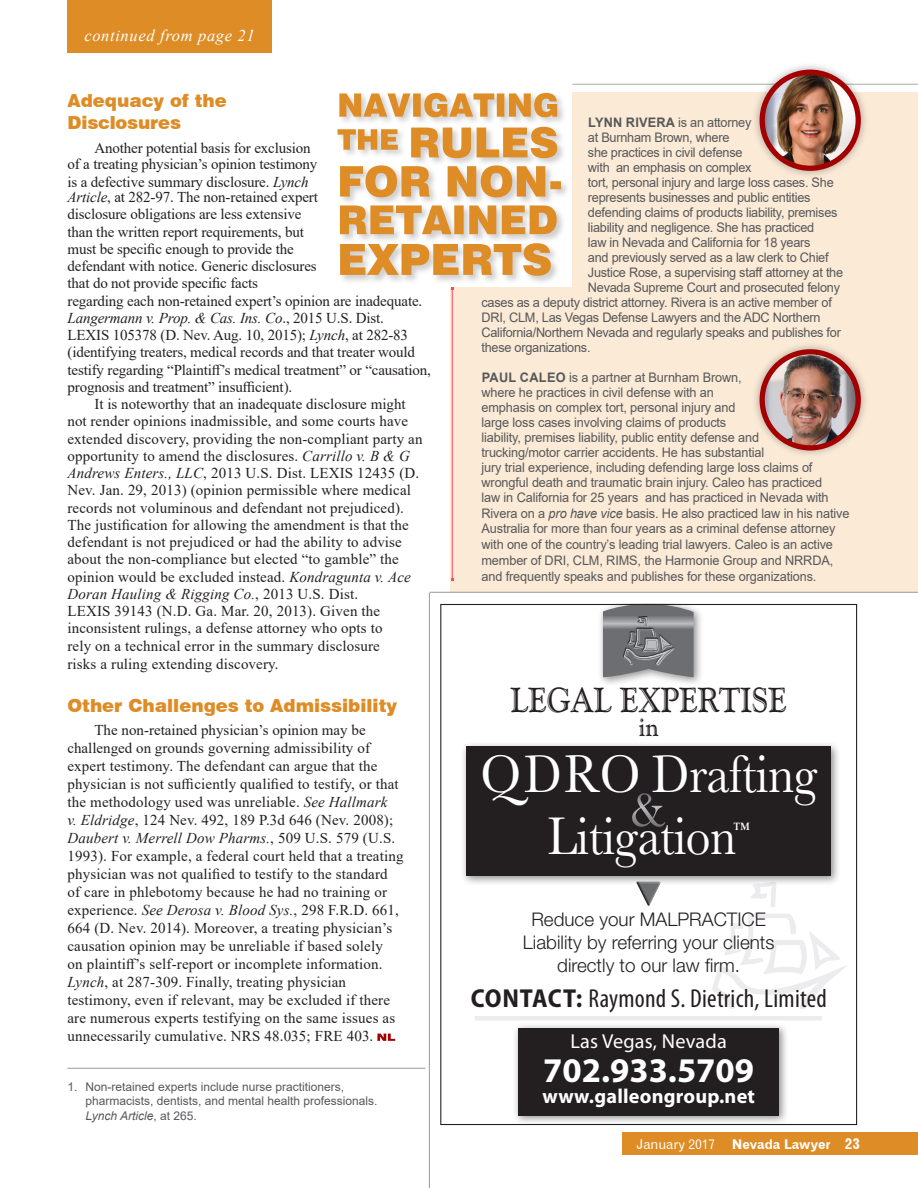
<style>
.page{position:relative;width:918px;height:1188px;background:#fff}
.page>*{position:absolute;margin:0;border:0;box-sizing:border-box;transform-origin:0 0}
.t1{font:55.05px/61.5px "Baskerville";letter-spacing:-.01em;color:#fff;text-align:center;scale:.9 1}
.t2{font:34.8px "Goudy Handtooled BT";color:#231f20;scale:.9 1}
.t3{font:700 34.8px "Myriad Pro";color:#fff}
.t4{font:condensed 26.1px "Myriad Pro";letter-spacing:.01em;color:#231f20}
.t5{font:26.1px "Goudy Handtooled BT";color:#231f20;scale:.9 1}
.t6{font:700 20.25px "Myriad Pro";letter-spacing:.01em;color:#fff}
.t7{font:20.25px "Myriad Pro";letter-spacing:.01em;color:#fff}
.t8{font:300 18.75px/23.1px "Helvetica Neue LT Std";color:#231f20;text-align:center}
.t9{font:18.6px "Baskerville";color:#fff;scale:.9 1}
.t10{font:900 18px/21.6px "Swiss 721 BT";color:#de8c25}
.t11{font:italic 16.5px "Times New Roman";letter-spacing:.04em;color:#fff}
.t12{font:15px/18px "Times New Roman";letter-spacing:.01em;color:#231f20}
.t13{font:15px/17.2px "Times New Roman";letter-spacing:-.01em;color:#231f20}
.t14{font:13.5px "Gothic 720 BT Bold B";letter-spacing:-.01em;color:#fff}
.t15{font:13.2px/15.3px "Arial";letter-spacing:-.01em;color:#57585a}
.t16{font:12px/14.4px "Arial";color:#57585a}
.s1{font-style:italic}
.s2{font-weight:700}
.s3{font-weight:700;font-stretch:semi-condensed}
.s4{font-family:"Gothic 720 BT Roman B"}
.s5{font-size:15px}
</style>
<div class="page">
<div style="left:451px;top:93px;width:467px;height:499px;background:#faead6"></div>
<hr style="left:452px;top:289px;width:1px;height:291px;background:#f24d5d">
<div style="left:622px;top:1133px;width:296px;height:22px;background:#de8c25"></div>
<hr style="left:68px;top:1068px;width:357px;height:1px;background:#999">
<hr style="left:572px;top:84px;width:346px;height:1px;background:#a4b1a0">
<div style="left:751px;top:61px;width:118px;height:118px;background:#231f20;opacity:.36"></div>
<img style="left:762px;top:72px;width:96px;height:96px;border-radius:48px">
<div style="left:760px;top:70px;width:101px;height:101px;border:5px solid #a30001;border-radius:50%"></div>
<div style="left:68px;top:0;width:204px;height:53px;background:#de8c25"></div>
<svg style="left:475px;top:886px;width:371px;height:135px"></svg>
<div style="left:460px;top:741px;width:381px;height:145px;background:#231f20;opacity:.5"></div>
<div style="left:466px;top:747px;width:365px;height:129px;background:#231f20"></div>
<div style="left:513px;top:1022px;width:276px;height:103px;background:#231f20;opacity:.5"></div>
<div style="left:518px;top:1028px;width:261px;height:88px;background:#231f20"></div>
<svg style="left:632px;top:793px;width:33px;height:34px"></svg>
<div style="left:597px;top:604px;width:106px;height:83px;background:#231f20;opacity:.5"></div>
<svg style="left:603px;top:606px;width:91px;height:71px;background:#7d7d80"></svg>
<div style="left:623px;top:616px;width:52px;height:48px;background:#fff;opacity:.75"></div>
<div style="left:623px;top:617px;width:52px;height:48px;background:#231f20;opacity:.75"></div>
<div style="left:636px;top:880px;width:26px;height:27px;background:#fff;opacity:.75"></div>
<div style="left:634px;top:880px;width:17px;height:27px;background:#231f20;opacity:.75"></div>
<svg style="left:377px;top:1034px;width:18px;height:7px"></svg>
<hr style="left:429px;top:593px;width:1px;height:595px;background:#999">
<hr style="left:430px;top:592px;width:488px;height:1px;background:#999">
<div style="left:418px;top:76px;width:154px;height:211px;background:#fff"></div>
<div style="left:336px;top:91px;width:234px;height:194px;background:#231f20;opacity:.22"></div>
<svg style="left:340px;top:243px;width:211px;height:33px;background:#e2b072"></svg>
<svg style="left:340px;top:205px;width:217px;height:29px;background:#e1ac6b"></svg>
<svg style="left:340px;top:165px;width:221px;height:32px"></svg>
<svg style="left:338px;top:127px;width:219px;height:31px"></svg>
<svg style="left:339px;top:93px;width:218px;height:24px;background:#e1b073"></svg>
<div style="left:751px;top:341px;width:118px;height:118px;background:#231f20;opacity:.36"></div>
<img style="left:762px;top:352px;width:96px;height:96px;border-radius:48px">
<div style="left:760px;top:349px;width:101px;height:102px;border:5px solid #a30001;border-radius:50%"></div>
<p class="t11" style="left:84px;top:24px;width:172px">continued from page 21</p>
<p class="t10" style="left:68px;top:90px;width:161px">Adequacy of the<br>Disclosures</p>
<p class="t13" style="left:68px;top:139px;width:251px;line-height:16.5px;text-indent:27px">Another potential basis for exclusion of a treating physician’s opinion testimony</p>
<p class="t13" style="left:68px;top:174px;width:252px;line-height:15px">is a defective summary disclosure. <span class="s1">Lynch<br>Article</span>, at 282-97. The non-retained expert</p>
<p class="t13" style="left:68px;top:205px;width:365px">disclosure obligations are less extensive<br>than the written report requirements, but<br>must be specific enough to provide the<br>defendant with notice. Generic disclosures<br>that do not provide specific facts<br>regarding each non-retained expert’s opinion are inadequate.<br><span class="s1">Langermann v. Prop. &amp; Cas. Ins. Co</span>., 2015 U.S. Dist.<br>LEXIS 105378 (D. Nev. Aug. 10, 2015); <span class="s1">Lynch</span>, at 282-83 (identifying treaters, medical records and that treater would testify regarding “Plaintiff’s medical treatment” or “causation, prognosis and treatment” insufficient).</p>
<p class="t12" style="left:68px;top:395px;width:357px;line-height:17.2px;text-indent:27px">It is noteworthy that an inadequate disclosure might not render opinions inadmissible, and some courts have extended discovery, providing the non-compliant party an opportunity to amend the disclosures. <span class="s1">Carrillo v. B &amp; G Andrews Enters., LLC</span>, 2013 U.S. Dist. LEXIS 12435 (D.<br>Nev. Jan. 29, 2013) (opinion permissible where medical records not voluminous and defendant not prejudiced).<br>The justification for allowing the amendment is that the defendant is not prejudiced or had the ability to advise about the non-compliance but elected “to gamble” the opinion would be excluded instead. <span class="s1">Kondragunta v. Ace Doran Hauling &amp; Rigging Co.</span>, 2013 U.S. Dist.<br>LEXIS 39143 (N.D. Ga. Mar. 20, 2013). Given the inconsistent rulings, a defense attorney who opts to<br>rely on a technical error in the summary disclosure<br>risks a ruling extending discovery.</p>
<p class="t10" style="left:68px;top:695px;width:331px">Other Challenges to Admissibility</p>
<p class="t12" style="left:68px;top:720px;width:338px;text-indent:27px">The non-retained physician’s opinion may be challenged on grounds governing admissibility of expert testimony. The defendant can argue that the physician is not sufficiently qualified to testify, or that the methodology used was unreliable. <span class="s1">See Hallmark<br>v. Eldridge</span>, 124 Nev. 492, 189 P.3d 646 (Nev. 2008); <span class="s1">Daubert v. Merrell Dow Pharms.</span>, 509 U.S. 579 (U.S.<br>1993). For example, a federal court held that a treating physician was not qualified to testify to the standard of care in phlebotomy because he had no training or experience. <span class="s1">See Derosa v. Blood Sys.</span>, 298 F.R.D. 661, 664 (D. Nev. 2014). Moreover, a treating physician’s causation opinion may be unreliable if based solely<br>on plaintiff’s self-report or incomplete information.<br><span class="s1">Lynch</span>, at 287-309. Finally, treating physician testimony, even if relevant, may be excluded if there are numerous experts testifying on the same issues as unnecessarily cumulative. NRS 48.035; FRE 403.</p>
<p class="t16" style="left:86px;top:1079px;width:294px;text-indent:-18px">1. Non-retained experts include nurse practitioners, pharmacists, dentists, and mental health professionals.<br><span class="s1">Lynch Article</span>, at 265.</p>
<p class="t15" style="left:588px;top:114px;width:165px"><span class="s2">LYNN RIVERA</span> is an attorney</p>
<p class="t15" style="left:588px;top:129px;width:143px">at Burnham Brown, where</p>
<p class="t15" style="left:588px;top:144px;width:156px">she practices in civil defense</p>
<p class="t15" style="left:588px;top:159px;width:165px">with an emphasis on complex</p>
<p class="t15" style="left:588px;top:174px;width:247px">tort, personal injury and large loss cases. She</p>
<p class="t15" style="left:588px;top:189px;width:224px">represents businesses and public entities</p>
<p class="t15" style="left:588px;top:204px;width:251px">defending claims of products liability, premises</p>
<p class="t15" style="left:588px;top:219px;width:228px">liability and negligence. She has practiced</p>
<p class="t15" style="left:588px;top:234px;width:224px">law in Nevada and California for 18 years</p>
<p class="t15" style="left:588px;top:249px;width:242px">and previously served as a law clerk to Chief</p>
<p class="t15" style="left:588px;top:264px;width:257px">Justice Rose, a supervising staff attorney at the</p>
<p class="t15" style="left:588px;top:279px;width:254px">Nevada Supreme Court and prosecuted felony</p>
<p class="t15" style="left:482px;top:294px;width:352px">cases as a deputy district attorney. Rivera is an active member of</p>
<p class="t15" style="left:482px;top:309px;width:341px">DRI, CLM, Las Vegas Defense Lawyers and the ADC Northern</p>
<p class="t15" style="left:482px;top:324px;width:361px">California/Northern Nevada and regularly speaks and publishes for</p>
<p class="t15" style="left:482px;top:339px;width:111px">these organizations.</p>
<p class="t15" style="left:482px;top:369px;width:369px"><span class="s2">PAUL CALEO</span> is a partner at Burnham Brown,<br>where he practices in civil defense with an<br>emphasis on complex tort, personal injury and<br>large loss cases involving claims of products<br>liability, premises liability, public entity defense and<br>trucking/motor carrier accidents. He has substantial<br>jury trial experience, including defending large loss claims of wrongful death and traumatic brain injury. Caleo has practiced<br>law in California for 25 years and has practiced in Nevada with Rivera on a <span class="s1">pro have vice</span> basis. He also practiced law in his native Australia for more than four years as a criminal defense attorney with one of the country’s leading trial lawyers. Caleo is an active member of DRI, CLM, RIMS, the Harmonie Group and NRRDA, and frequently speaks and publishes for these organizations.</p>
<p class="t2" style="left:511px;top:679px;width:309px">LEGAL EXPERTISE</p>
<p class="t5" style="left:639px;top:710px;width:23px">in</p>
<p class="t1" style="left:480px;top:745px;width:376px">QDRO Drafting<br>Litigation</p>
<p class="t9" style="left:733px;top:817px;width:20px">™</p>
<p class="t8" style="left:523px;top:907px;width:253px">Reduce your MALPRACTICE<br>Liability by referring your clients directly to our law firm.</p>
<p class="t4" style="left:471px;top:983px;width:358px"><span class="s3">CONTACT:</span> Raymond S. Dietrich, Limited</p>
<p class="t7" style="left:570px;top:1029px;width:158px">Las Vegas, Nevada</p>
<p class="t3" style="left:543px;top:1047px;width:212px">702.933.5709</p>
<p class="t6" style="left:542px;top:1083px;width:214px">www.galleongroup.net</p>
<p class="t14" style="left:637px;top:1135px;width:225px"><span class="s4">January 2017</span> Nevada Lawyer <span class="s5">23</span></p>
</div>
